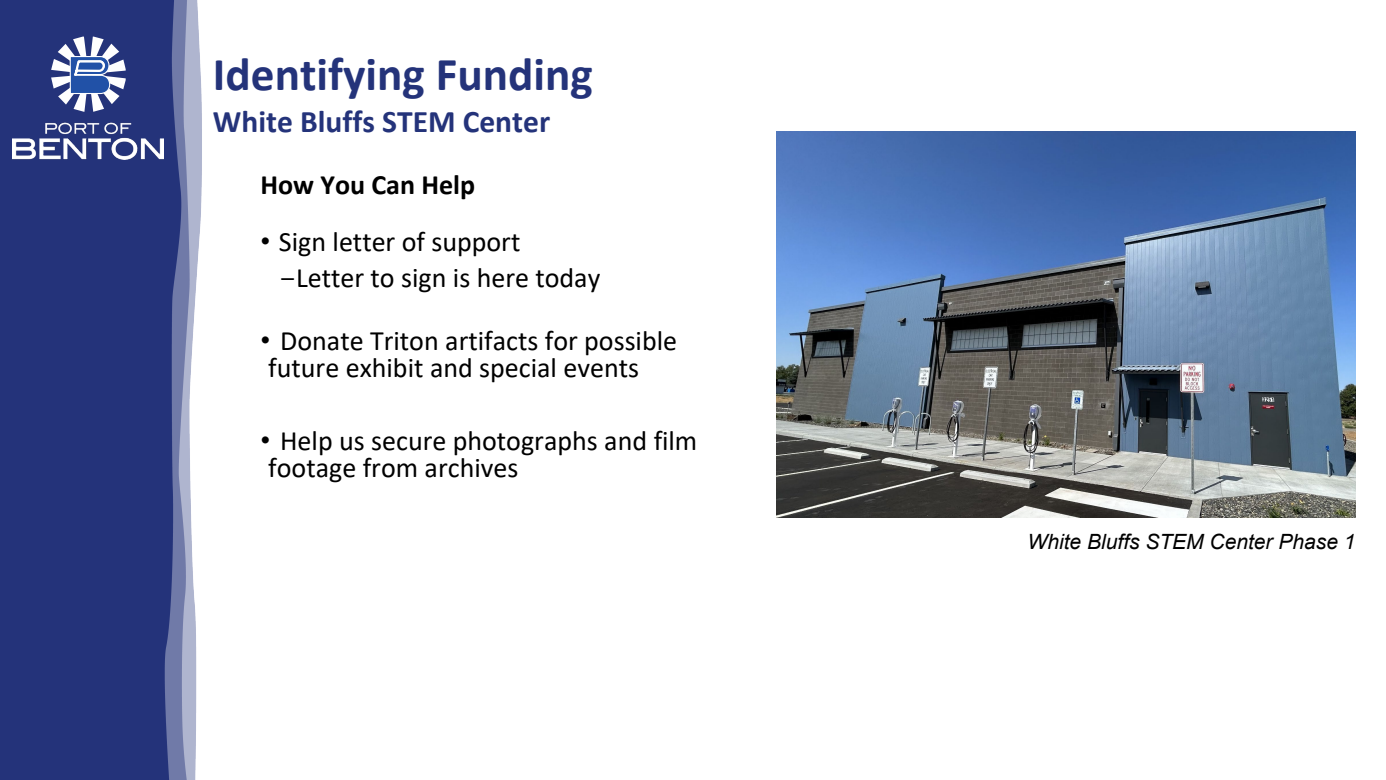
<style>
.page{position:relative;width:1386px;height:780px;background:#fff}
.page>*{position:absolute;margin:0;border:0;box-sizing:border-box;transform-origin:0 0}
.t1{font:700 47.25px "Calibri";color:#24337a}
.t2{font:700 31.5px "Calibri";color:#24337a}
.t3{font:28px/26.9px "Calibri";color:#000}
.t4{font:700 28px "Calibri";color:#000}
.t5{font:italic 21px "Arial";color:#000}
.s1{font-family:"Arial"}
.s2{font-family:"Segoe UI"}
</style>
<div class="page">
<img style="left:0;top:0;width:202px;height:779px">
<svg style="left:51px;top:37px;width:75px;height:75px"></svg>
<img style="left:13px;top:116px;width:151px;height:43px">
<img style="left:776px;top:131px;width:578px;height:386px">
<p class="t1" style="left:213px;top:41px;width:381px">Identifying Funding</p>
<p class="t2" style="left:213px;top:99px;width:339px">White Bluffs STEM Center</p>
<p class="t4" style="left:260px;top:165px;width:216px">How You Can Help</p>
<p class="t3" style="left:260px;top:227px;width:261px"><span class="s1">•</span> Sign letter of support</p>
<p class="t3" style="left:280px;top:263px;width:322px"><span class="s2">‒</span>Letter to sign is here today</p>
<p class="t3" style="left:260px;top:326px;width:418px"><span class="s1">•</span> Donate Triton artifacts for possible future exhibit and special events</p>
<p class="t3" style="left:260px;top:426px;width:438px"><span class="s1">•</span> Help us secure photographs and film footage from archives</p>
<p class="t5" style="left:1027px;top:527px;width:329px">White Bluffs STEM Center Phase 1</p>
</div>
